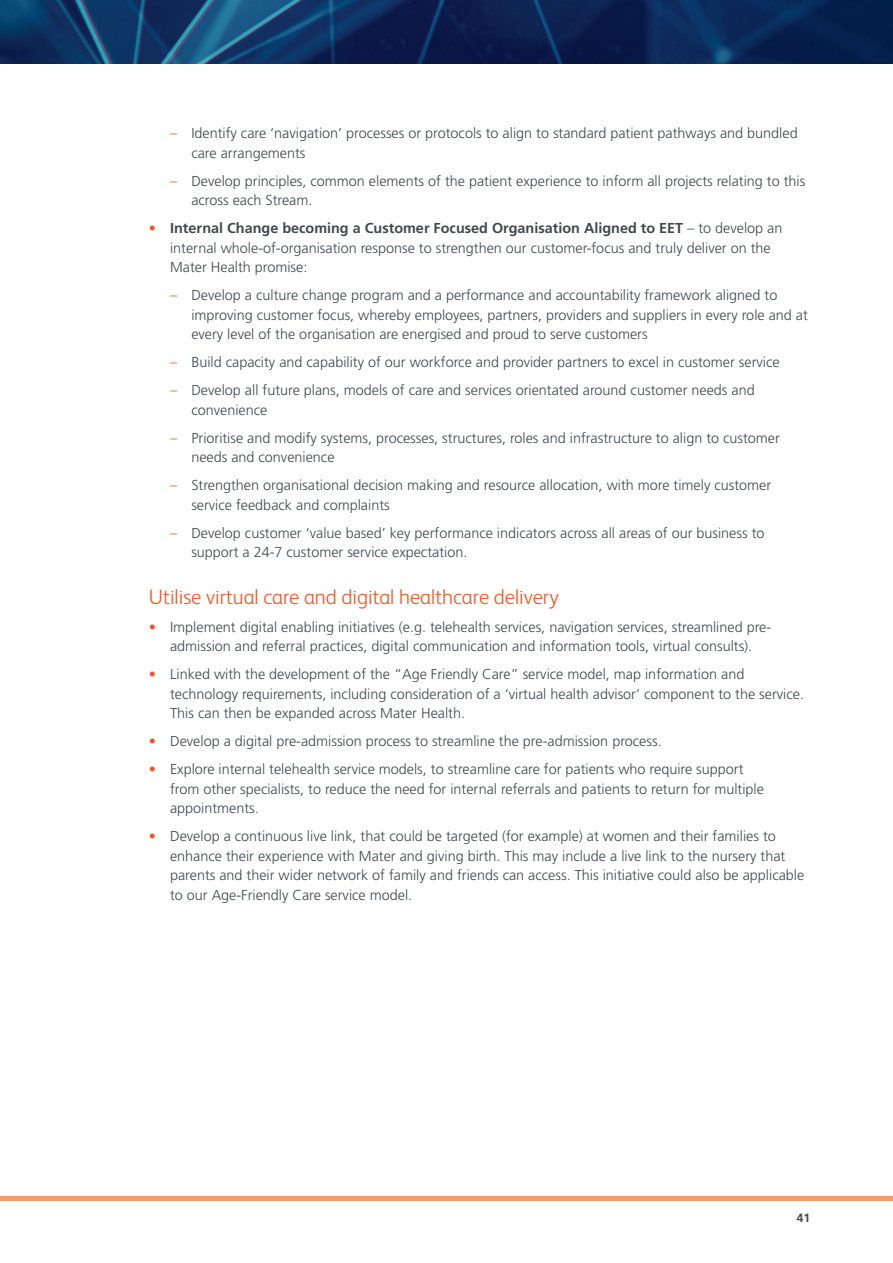
<style>
.page{position:relative;width:893px;height:1263px;background:#fff}
.page>*{position:absolute;margin:0;border:0;box-sizing:border-box;transform-origin:0 0}
.t1{font:300 21px "FS Albert";color:#ee5829}
.t2{font:300 14.4px/19.5px "Frutiger LT Std";color:#42484c}
.t3{font:700 12px "Frutiger LT Std";color:#42484c}
.s1{font-stretch:condensed;color:#ee5829}
.s2{color:#ee5829}
.s3{font-weight:700}
</style>
<div class="page">
<img style="left:0;top:0;width:893px;height:64px">
<hr style="left:0;top:1196px;width:893px;height:4px;background:#f79a70">
<p class="t2" style="left:191px;top:124px;width:608px;text-indent:-21px"><span class="s1">–</span> Identify care ‘navigation’ processes or protocols to align to standard patient pathways and bundled care arrangements</p>
<p class="t2" style="left:191px;top:171px;width:615px;text-indent:-21px"><span class="s1">–</span> Develop principles, common elements of the patient experience to inform all projects relating to this across each Stream.</p>
<p class="t2" style="left:170px;top:219px;width:614px;text-indent:-21px"><span class="s2">•</span> <span class="s3">Internal Change becoming a Customer Focused Organisation Aligned to EET</span> – to develop an internal whole-of-organisation response to strengthen our customer-focus and truly deliver on the<br>Mater Health promise:</p>
<p class="t2" style="left:191px;top:286px;width:618px;text-indent:-21px"><span class="s1">–</span> Develop a culture change program and a performance and accountability framework aligned to improving customer focus, whereby employees, partners, providers and suppliers in every role and at every level of the organisation are energised and proud to serve customers</p>
<p class="t2" style="left:170px;top:353px;width:611px"><span class="s1">–</span> Build capacity and capability of our workforce and provider partners to excel in customer service</p>
<p class="t2" style="left:191px;top:381px;width:565px;text-indent:-21px"><span class="s1">–</span> Develop all future plans, models of care and services orientated around customer needs and convenience</p>
<p class="t2" style="left:191px;top:428px;width:590px;text-indent:-21px"><span class="s1">–</span> Prioritise and modify systems, processes, structures, roles and infrastructure to align to customer needs and convenience</p>
<p class="t2" style="left:191px;top:476px;width:581px;text-indent:-21px"><span class="s1">–</span> Strengthen organisational decision making and resource allocation, with more timely customer service feedback and complaints</p>
<p class="t2" style="left:191px;top:523px;width:575px;text-indent:-21px"><span class="s1">–</span> Develop customer ‘value based’ key performance indicators across all areas of our business to support a 24-7 customer service expectation.</p>
<h1 class="t1" style="left:149px;top:583px;width:411px">Utilise virtual care and digital healthcare delivery</h1>
<p class="t2" style="left:149px;top:617px;width:624px;text-align:center"><span class="s2">•</span> Implement digital enabling initiatives (e.g. telehealth services, navigation services, streamlined pre&shy;admission and referral practices, digital communication and information tools, virtual consults).</p>
<p class="t2" style="left:170px;top:665px;width:635px;text-indent:-21px"><span class="s2">•</span> Linked with the development of the “Age Friendly Care” service model, map information and technology requirements, including consideration of a ‘virtual health advisor’ component to the service.<br>This can then be expanded across Mater Health.</p>
<p class="t2" style="left:149px;top:732px;width:514px"><span class="s2">•</span> Develop a digital pre-admission process to streamline the pre-admission process.</p>
<p class="t2" style="left:170px;top:760px;width:595px;text-indent:-21px"><span class="s2">•</span> Explore internal telehealth service models, to streamline care for patients who require support from other specialists, to reduce the need for internal referrals and patients to return for multiple appointments.</p>
<p class="t2" style="left:170px;top:827px;width:636px;text-indent:-21px"><span class="s2">•</span> Develop a continuous live link, that could be targeted (for example) at women and their families to enhance their experience with Mater and giving birth. This may include a live link to the nursery that parents and their wider network of family and friends can access. This initiative could also be applicable to our Age-Friendly Care service model.</p>
<p class="t3" style="left:797px;top:1211px;width:15px">41</p>
</div>
